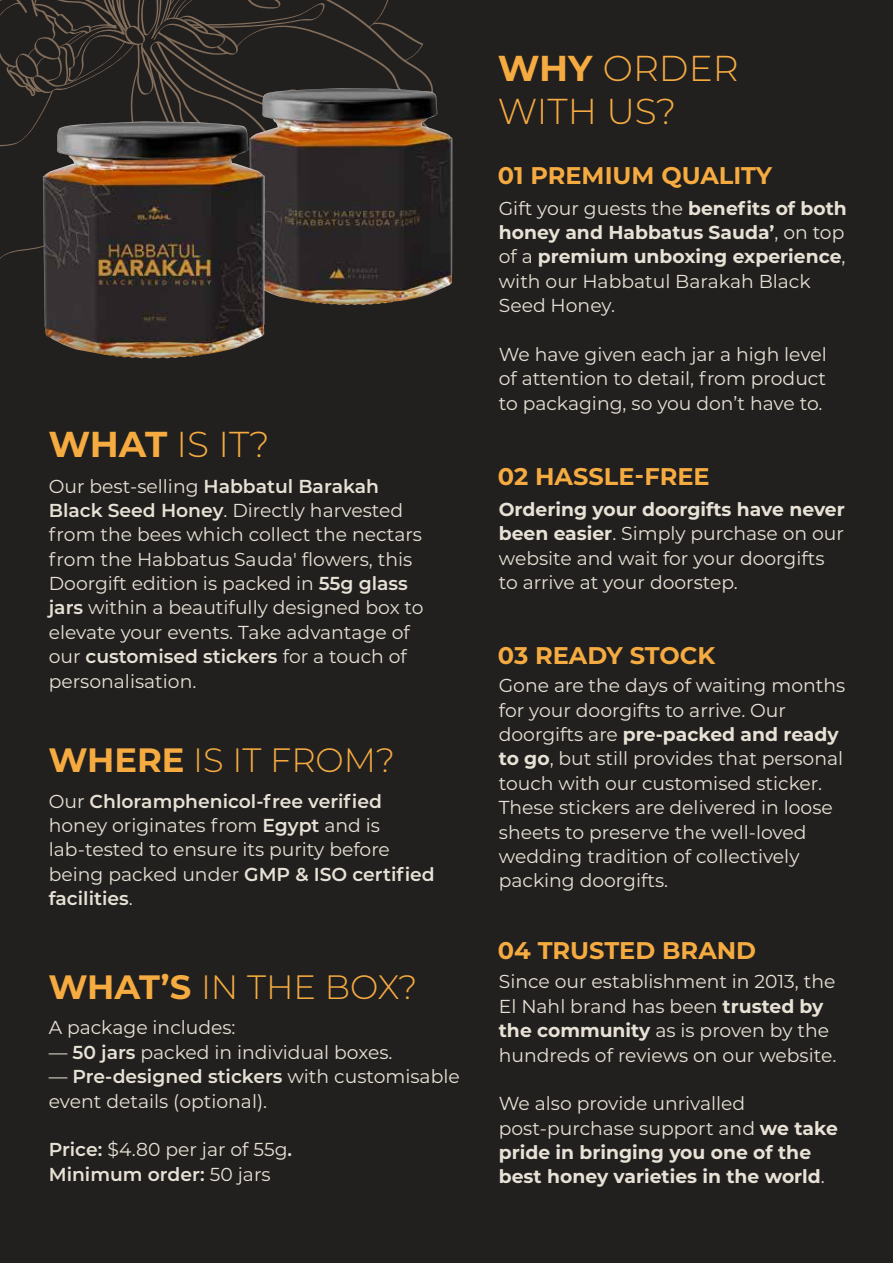
<style>
.page{position:relative;width:893px;height:1263px;background:#221f1f}
.page>*{position:absolute;margin:0;border:0;box-sizing:border-box;transform-origin:0 0}
.t1{font:300 36px/43.2px "Montserrat";color:#f5ab40}
.t2{font:300 33.75px "Montserrat";color:#f5ab40}
.t3{font:700 24.15px "Montserrat";color:#f5ab40}
.t4{font:18.75px/24.3px "Montserrat";color:#e7e2d5}
.t5{font:700 18.75px/24.3px "Montserrat";color:#e7e2d5}
.s1{font-weight:700}
.s2{font-weight:600}
.s3{font-weight:400}
</style>
<div class="page">
<svg style="left:0;top:0;width:433px;height:259px"></svg>
<img style="left:249px;top:88px;width:203px;height:217px">
<img style="left:43px;top:122px;width:222px;height:236px">
<h1 class="t1" style="left:48px;top:421px;width:223px"><span class="s1">WHAT</span> IS IT?</h1>
<p class="t4" style="left:49px;top:473px;width:376px">Our best-selling <span class="s2">Habbatul Barakah Black Seed Honey</span>. Directly harvested from the bees which collect the nectars from the Habbatus Sauda' flowers, this Doorgift edition is packed in <span class="s2">55g glass jars</span> within a beautifully designed box to elevate your events. Take advantage of our <span class="s2">customised stickers</span> for a touch of personalisation.</p>
<h2 class="t2" style="left:48px;top:737px;width:348px"><span class="s1">WHERE</span> IS IT FROM?</h2>
<p class="t4" style="left:49px;top:788px;width:388px">Our <span class="s2">Chloramphenicol-free verified </span>honey originates from <span class="s2">Egypt</span> and is lab-tested to ensure its purity before being packed under <span class="s2">GMP &amp; ISO certified facilities</span>.</p>
<h2 class="t2" style="left:48px;top:964px;width:370px"><span class="s1">WHAT’S</span> IN THE BOX?</h2>
<p class="t4" style="left:49px;top:1015px;width:188px">A package includes:</p>
<p class="t4" style="left:49px;top:1039px;width:345px">— <span class="s2">50 jars</span> packed in individual boxes.</p>
<p class="t4" style="left:49px;top:1064px;width:412px">— <span class="s2">Pre-designed stickers</span> with customisable event details (optional).</p>
<p class="t4" style="left:49px;top:1137px;width:245px"><span class="s2">Price:</span> $4.80 per jar of 55g<span class="s2">.<br>Minimum order:</span> 50 jars</p>
<h1 class="t1" style="left:498px;top:45px;width:242px"><span class="s1">WHY</span> ORDER<br>WITH US?</h1>
<p class="t3" style="left:498px;top:158px;width:276px">01 PREMIUM QUALITY</p>
<p class="t4" style="left:499px;top:195px;width:350px">Gift your guests the <span class="s1">benefits of both honey and Habbatus Sauda’</span>, on top of a <span class="s1">premium unboxing experience</span>, with our Habbatul Barakah Black<br>Seed Honey.</p>
<p class="t4" style="left:499px;top:341px;width:329px;text-align:justify">We have given each jar a high level of attention to detail, from product to packaging, so you don’t have to.</p>
<p class="t3" style="left:498px;top:458px;width:213px">02 HASSLE-FREE</p>
<p class="t4" style="left:499px;top:496px;width:348px"><span class="s1">Ordering your doorgifts have never been easier</span>. Simply purchase on our website and wait for your doorgifts to arrive at your doorstep.</p>
<p class="t3" style="left:498px;top:638px;width:219px">03 READY STOCK</p>
<p class="t4" style="left:499px;top:673px;width:348px">Gone are the days of waiting months for your doorgifts to arrive. Our doorgifts are <span class="s1">pre-packed and ready to go</span>, but still provides that personal touch with our customised sticker.<br>These stickers are delivered in loose sheets to preserve the well-loved wedding tradition of collectively packing doorgifts.</p>
<p class="t3" style="left:498px;top:933px;width:260px">04 TRUSTED BRAND</p>
<p class="t4" style="left:499px;top:969px;width:339px">Since our establishment in 2013, the El Nahl brand has been <span class="s1">trusted by the community</span> as is proven by the hundreds of reviews on our website.</p>
<p class="t5" style="left:499px;top:1090px;width:341px"><span class="s3">We also provide unrivalled post-purchase support and</span> we take pride in bringing you one of the best honey varieties in the world<span class="s3">.</span></p>
</div>
